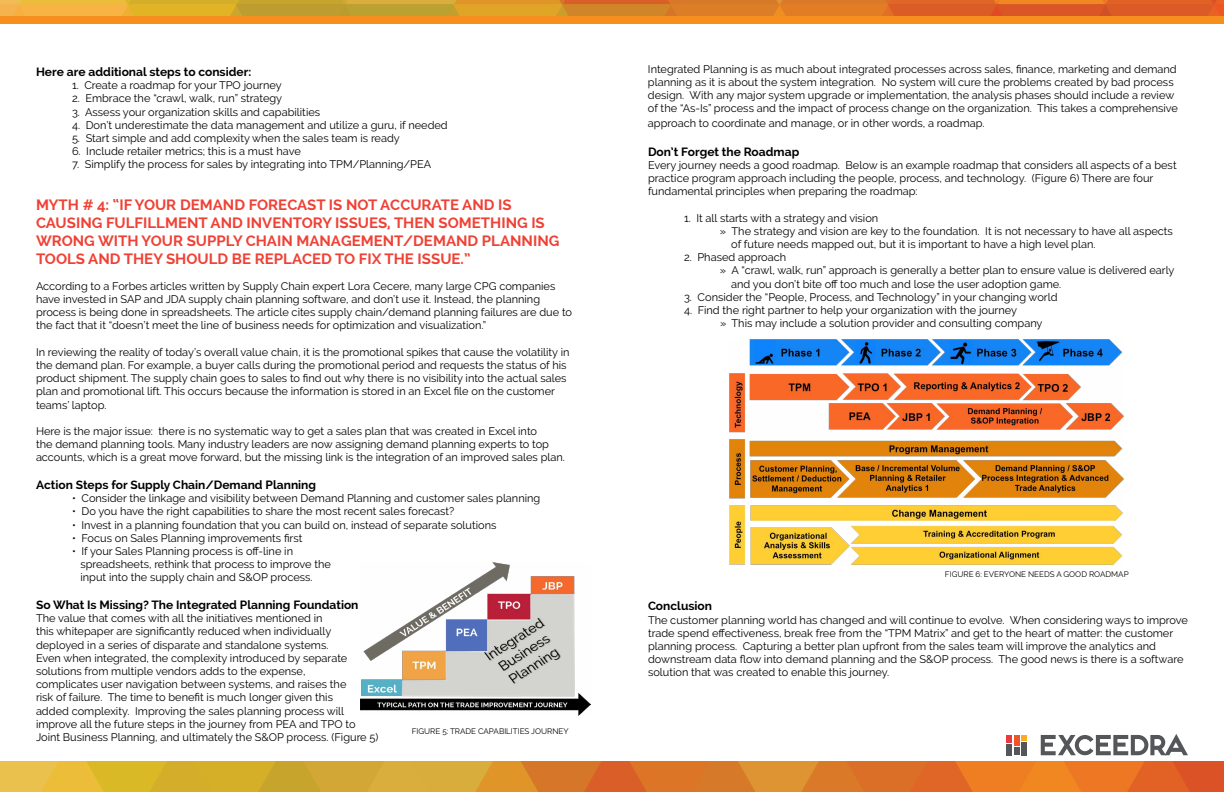
<style>
.page{position:relative;width:1224px;height:792px;background:#fff}
.page>*{position:absolute;margin:0;border:0;box-sizing:border-box;transform-origin:0 0}
.t1{font:700 15px/18px "Raleway";color:#ef4135}
.t2{font:700 12px "Raleway";color:#000}
.t3{font:11px/13.2px "Raleway";color:#000}
.t4{font:8px "Raleway";color:#000}
</style>
<div class="page">
<svg style="left:0;top:761px;width:1224px;height:31px;background:#dd8d2c"></svg>
<svg style="left:0;top:0;width:1224px;height:16px;background:#da882b"></svg>
<div style="left:0;top:16px;width:1224px;height:8px;background:#f78f1e"></div>
<img style="left:730px;top:340px;width:394px;height:225px">
<img style="left:360px;top:563px;width:231px;height:153px">
<svg style="left:1007px;top:735px;width:5px;height:7px"></svg>
<div style="left:1007px;top:744px;width:5px;height:11px;background:#55565a"></div>
<svg style="left:1021px;top:735px;width:6px;height:5px"></svg>
<div style="left:1021px;top:742px;width:6px;height:13px;background:#55565a"></div>
<div style="left:1014px;top:735px;width:6px;height:11px;background:#ef5625"></div>
<div style="left:1014px;top:748px;width:6px;height:7px;background:#55565a"></div>
<svg style="left:1041px;top:734px;width:147px;height:21px"></svg>
<p class="t2" style="left:36px;top:65px;width:217px">Here are additional steps to consider:</p>
<p class="t3" style="left:72px;top:79px;width:211px">1. Create a roadmap for your TPO journey</p>
<p class="t3" style="left:72px;top:92px;width:212px">2. Embrace the “crawl, walk, run” strategy</p>
<p class="t3" style="left:72px;top:105px;width:250px">3. Assess your organization skills and capabilities</p>
<p class="t3" style="left:72px;top:118px;width:377px">4. Don’t underestimate the data management and utilize a guru, if needed</p>
<p class="t3" style="left:72px;top:132px;width:329px">5. Start simple and add complexity when the sales team is ready</p>
<p class="t3" style="left:72px;top:145px;width:230px">6. Include retailer metrics; this is a must have</p>
<p class="t3" style="left:72px;top:158px;width:361px">7. Simplify the process for sales by integrating into TPM/Planning/PEA</p>
<h1 class="t1" style="left:36px;top:195px;width:525px">MYTH # 4: “IF YOUR DEMAND FORECAST IS NOT ACCURATE AND IS CAUSING FULFILLMENT AND INVENTORY ISSUES, THEN SOMETHING IS WRONG WITH YOUR SUPPLY CHAIN MANAGEMENT/DEMAND PLANNING TOOLS AND THEY SHOULD BE REPLACED TO FIX THE ISSUE.”</h1>
<p class="t3" style="left:36px;top:279px;width:538px">According to a Forbes articles written by Supply Chain expert Lora Cecere, many large CPG companies have invested in SAP and JDA supply chain planning software, and don’t use it. Instead, the planning process is being done in spreadsheets. The article cites supply chain/demand planning failures are due to the fact that it “doesn’t meet the line of business needs for optimization and visualization.”</p>
<p class="t3" style="left:36px;top:345px;width:535px">In reviewing the reality of today’s overall value chain, it is the promotional spikes that cause the volatility in the demand plan. For example, a buyer calls during the promotional period and requests the status of his product shipment. The supply chain goes to sales to find out why there is no visibility into the actual sales plan and promotional lift. This occurs because the information is stored in an Excel file on the customer teams’ laptop.</p>
<p class="t3" style="left:36px;top:425px;width:531px">Here is the major issue: there is no systematic way to get a sales plan that was created in Excel into<br>the demand planning tools. Many industry leaders are now assigning demand planning experts to top accounts, which is a great move forward, but the missing link is the integration of an improved sales plan.</p>
<p class="t2" style="left:36px;top:478px;width:282px">Action Steps for Supply Chain/Demand Planning</p>
<p class="t3" style="left:72px;top:492px;width:470px">• Consider the linkage and visibility between Demand Planning and customer sales planning</p>
<p class="t3" style="left:72px;top:505px;width:384px">• Do you have the right capabilities to share the most recent sales forecast?</p>
<p class="t3" style="left:72px;top:518px;width:426px">• Invest in a planning foundation that you can build on, instead of separate solutions</p>
<p class="t3" style="left:72px;top:531px;width:232px">• Focus on Sales Planning improvements first</p>
<p class="t3" style="left:80px;top:545px;width:252px;text-indent:-8px">• If your Sales Planning process is off-line in spreadsheets, rethink that process to improve the input into the supply chain and S&amp;OP process.</p>
<p class="t2" style="left:36px;top:598px;width:324px">So What Is Missing? The Integrated Planning Foundation</p>
<p class="t3" style="left:36px;top:612px;width:344px">The value that comes with all the initiatives mentioned in<br>this whitepaper are significantly reduced when individually deployed in a series of disparate and standalone systems.<br>Even when integrated, the complexity introduced by separate solutions from multiple vendors adds to the expense,<br>complicates user navigation between systems, and raises the<br>risk of failure. The time to benefit is much longer given this<br>added complexity. Improving the sales planning process will improve all the future steps in the journey from PEA and TPO to Joint Business Planning, and ultimately the S&amp;OP process. (Figure 5)</p>
<p class="t4" style="left:412px;top:726px;width:158px">FIGURE 5: TRADE CAPABILITIES JOURNEY</p>
<p class="t3" style="left:648px;top:62px;width:532px">Integrated Planning is as much about integrated processes across sales, finance, marketing and demand planning as it is about the system integration. No system will cure the problems created by bad process design. With any major system upgrade or implementation, the analysis phases should include a review of the “As-Is” process and the impact of process change on the organization. This takes a comprehensive</p>
<p class="t3" style="left:648px;top:116px;width:338px">approach to coordinate and manage, or in other words, a roadmap.</p>
<p class="t2" style="left:648px;top:144px;width:153px">Don’t Forget the Roadmap</p>
<p class="t3" style="left:648px;top:158px;width:530px">Every journey needs a good roadmap. Below is an example roadmap that considers all aspects of a best practice program approach including the people, process, and technology. (Figure 6) There are four fundamental principles when preparing the roadmap:</p>
<p class="t3" style="left:684px;top:211px;width:196px">1. It all starts with a strategy and vision</p>
<p class="t3" style="left:720px;top:224px;width:455px">» The strategy and vision are key to the foundation. It is not necessary to have all aspects</p>
<p class="t3" style="left:731px;top:237px;width:366px">of future needs mapped out, but it is important to have a high level plan.</p>
<p class="t3" style="left:684px;top:251px;width:104px">2. Phased approach</p>
<p class="t3" style="left:720px;top:264px;width:456px">» A “crawl, walk, run” approach is generally a better plan to ensure value is delivered early</p>
<p class="t3" style="left:731px;top:277px;width:332px">and you don’t bite off too much and lose the user adoption game.</p>
<p class="t3" style="left:684px;top:290px;width:375px">3. Consider the “People, Process, and Technology” in your changing world</p>
<p class="t3" style="left:720px;top:303px;width:324px;text-indent:-36px">4. Find the right partner to help your organization with the journey<br>» This may include a solution provider and consulting company</p>
<p class="t4" style="left:945px;top:570px;width:185px">FIGURE 6: EVERYONE NEEDS A GOOD ROADMAP</p>
<p class="t2" style="left:648px;top:599px;width:66px">Conclusion</p>
<p class="t3" style="left:648px;top:613px;width:542px">The customer planning world has changed and will continue to evolve. When considering ways to improve trade spend effectiveness, break free from the “TPM Matrix” and get to the heart of matter: the customer planning process. Capturing a better plan upfront from the sales team will improve the analytics and downstream data flow into demand planning and the S&amp;OP process. The good news is there is a software solution that was created to enable this journey.</p>
</div>
